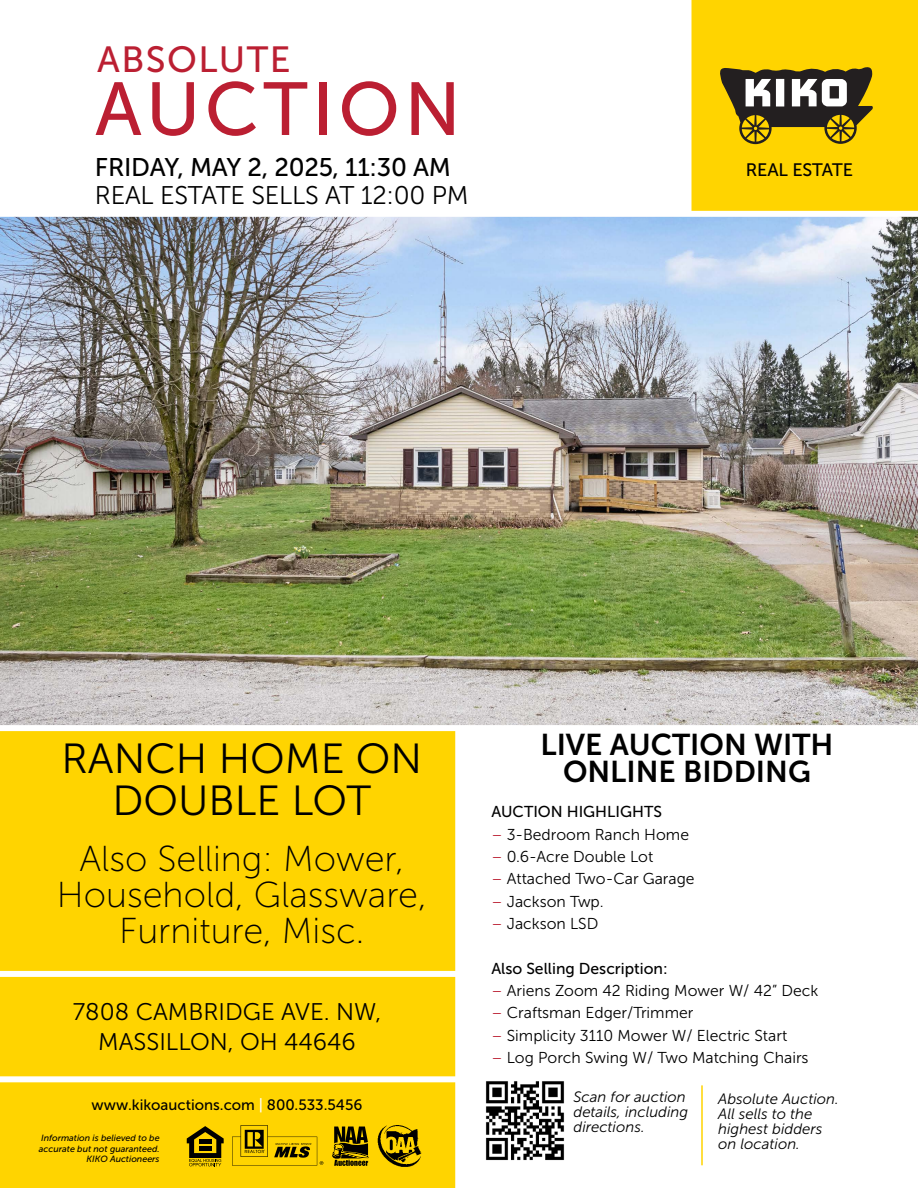
<style>
.page{position:relative;width:918px;height:1188px;background:#fff}
.page>*{position:absolute;margin:0;border:0;box-sizing:border-box;transform-origin:0 0}
.t1{font:74.85px "Museo Sans 500";letter-spacing:.06em;color:#bb1f32}
.t2{font:42px/42px "Museo Sans 300";color:#000;text-align:center}
.t3{font:36.3px "Museo Sans 500";letter-spacing:.04em;color:#bb1f32}
.t4{font:36px/36px "Museo Sans 100";color:#000;text-align:center}
.t5{font:30px/27px "Museo Sans 700";color:#000;text-align:center}
.t6{font:25.5px "Museo Sans 500";letter-spacing:-.01em;color:#000}
.t7{font:25.5px "Museo Sans 300";letter-spacing:-.01em;color:#000}
.t8{font:24px/30px "Museo Sans 300";color:#000;text-align:center}
.t9{font:18px "Museo Sans 500";letter-spacing:-.01em;color:#000}
.t10{font:15.75px "Museo Sans 300";color:#000}
.t11{font:15.75px "Museo Sans 500";color:#000}
.t12{font:italic 15px/15px "Museo Sans 300";color:#000}
.t13{font:15px "Museo Sans 500";color:#000}
.t14{font:italic 9px/10.5px "Museo Sans 500";color:#000;text-align:right}
.s1{color:#fff}
.s2{color:#bb1f32}
</style>
<div class="page">
<img style="left:0;top:217px;width:918px;height:508px">
<div style="left:688px;top:0;width:230px;height:216px;background:#ffd400"></div>
<div style="left:0;top:729px;width:459px;height:459px;background:#ffd400"></div>
<img style="left:485px;top:1081px;width:80px;height:80px">
<hr style="left:701px;top:1085px;width:2px;height:80px;background:#ffd400">
<div style="left:0;top:1076px;width:466px;height:6px;background:#fff"></div>
<div style="left:0;top:971px;width:466px;height:6px;background:#fff"></div>
<div style="left:0;top:725px;width:918px;height:6px;background:#fff"></div>
<div style="left:0;top:211px;width:918px;height:6px;background:#fff"></div>
<svg style="left:720px;top:67px;width:153px;height:77px"></svg>
<svg style="left:332px;top:1127px;width:37px;height:39px"></svg>
<svg style="left:232px;top:1125px;width:91px;height:41px"></svg>
<svg style="left:187px;top:1126px;width:37px;height:40px"></svg>
<img style="left:377px;top:1125px;width:44px;height:42px">
<div style="left:455px;top:731px;width:6px;height:457px;background:#fff"></div>
<div style="left:686px;top:0;width:6px;height:214px;background:#fff"></div>
<h3 class="t3" style="left:97px;top:40px;width:195px">ABSOLUTE</h3>
<h1 class="t1" style="left:95px;top:68px;width:367px">AUCTION</h1>
<h3 class="t6" style="left:95px;top:153px;width:357px">FRIDAY, MAY 2, 2025, 11:30 AM</h3>
<h3 class="t7" style="left:95px;top:182px;width:375px">REAL ESTATE SELLS AT 12:00 PM</h3>
<p class="t9" style="left:746px;top:160px;width:109px">REAL ESTATE</p>
<h2 class="t2" style="left:61px;top:738px;width:362px">RANCH HOME ON<br>DOUBLE LOT</h2>
<h3 class="t4" style="left:57px;top:841px;width:371px">Also Selling: Mower,<br>Household, Glassware,<br>Furniture, Misc.</h3>
<h3 class="t8" style="left:73px;top:997px;width:310px">7808 CAMBRIDGE AVE. NW,<br>MASSILLON, OH 44646</h3>
<p class="t13" style="left:92px;top:1097px;width:272px">www.kikoauctions.com <span class="s1">|</span> 800.533.5456</p>
<p class="t14" style="left:39px;top:1133px;width:122px">Information is believed to be accurate but not guaranteed.<br>KIKO Auctioneers</p>
<h3 class="t5" style="left:541px;top:731px;width:294px">LIVE AUCTION WITH<br>ONLINE BIDDING</h3>
<p class="t11" style="left:491px;top:803px;width:172px">AUCTION HIGHLIGHTS</p>
<p class="t10" style="left:491px;top:826px;width:199px"><span class="s2">–</span> 3-Bedroom Ranch Home</p>
<p class="t10" style="left:491px;top:848px;width:163px"><span class="s2">–</span> 0.6-Acre Double Lot</p>
<p class="t10" style="left:491px;top:871px;width:205px"><span class="s2">–</span> Attached Two-Car Garage</p>
<p class="t10" style="left:491px;top:893px;width:114px"><span class="s2">–</span> Jackson Twp.</p>
<p class="t10" style="left:491px;top:915px;width:108px"><span class="s2">–</span> Jackson LSD</p>
<p class="t11" style="left:491px;top:960px;width:178px">Also Selling Description:</p>
<p class="t10" style="left:491px;top:982px;width:328px"><span class="s2">–</span> Ariens Zoom 42 Riding Mower W/ 42” Deck</p>
<p class="t10" style="left:491px;top:1004px;width:204px"><span class="s2">–</span> Craftsman Edger/Trimmer</p>
<p class="t10" style="left:491px;top:1027px;width:297px"><span class="s2">–</span> Simplicity 3110 Mower W/ Electric Start</p>
<p class="t10" style="left:491px;top:1049px;width:319px"><span class="s2">–</span> Log Porch Swing W/ Two Matching Chairs</p>
<p class="t12" style="left:573px;top:1090px;width:116px">Scan for auction details, including directions.</p>
<p class="t12" style="left:718px;top:1091px;width:122px">Absolute Auction.<br>All sells to the highest bidders on location.</p>
</div>
